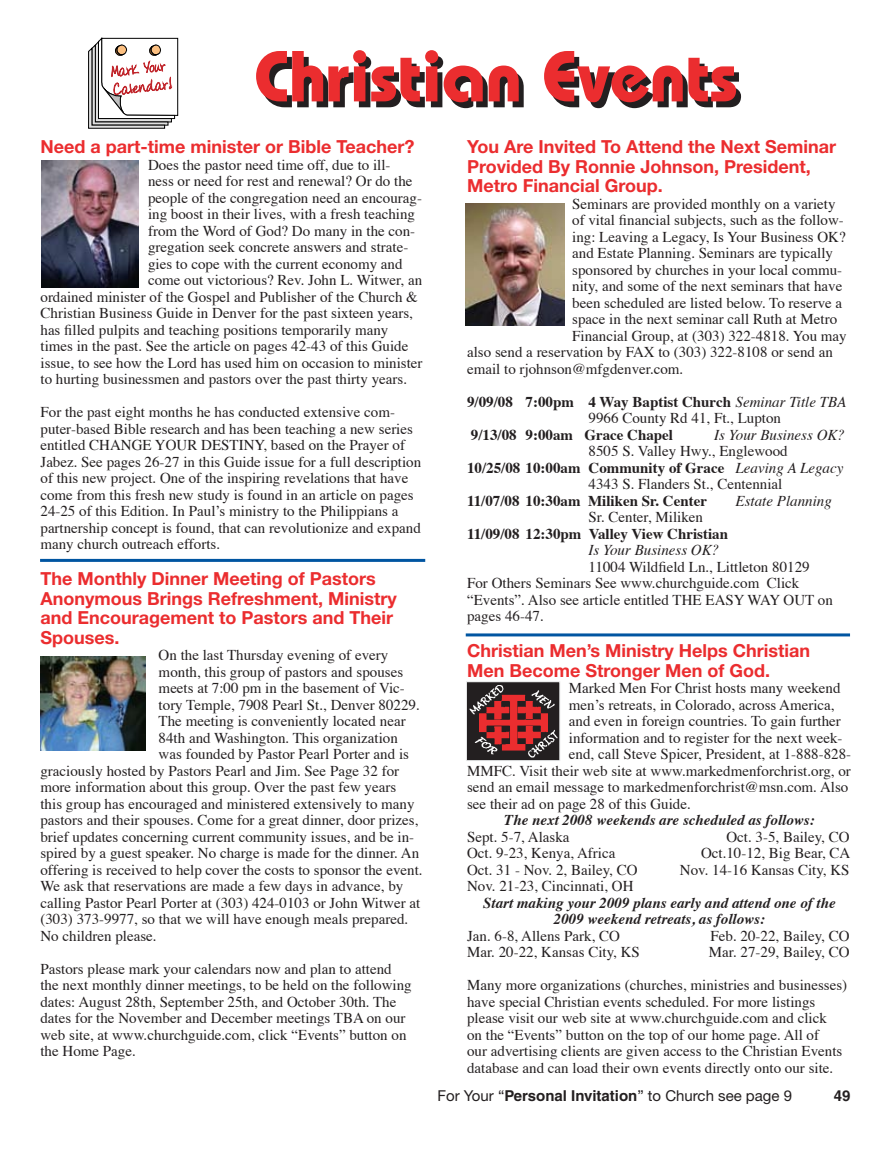
<style>
.page{position:relative;width:891px;height:1161px;background:#fff}
.page>*{position:absolute;margin:0;border:0;box-sizing:border-box;transform-origin:0 0}
.t1{font:700 72px "Bauhaus";color:#231f20}
.t2{font:700 18px/19.5px "Helvetica Neue";color:#eb2d2f}
.t3{font:15px/16.5px "Times";color:#231f20}
.t4{font:700 15px/16.5px "Times";color:#231f20}
.t5{font:italic 700 15px/16.5px "Times";color:#231f20;text-align:center}
.t6{font:italic 15px "Times";color:#231f20}
.t7{font:15px "Helvetica Neue";color:#231f20}
.t8{font:700 15px "Helvetica";color:#231f20}
.s1{font-weight:400;font-style:italic}
.s2{font-weight:400}
.s3{font-family:"Helvetica";font-weight:700}
</style>
<div class="page">
<svg style="left:88px;top:38px;width:90px;height:90px"></svg>
<img style="left:41px;top:160px;width:97px;height:128px">
<img style="left:40px;top:656px;width:105px;height:95px">
<img style="left:466px;top:203px;width:99px;height:122px">
<div style="left:466px;top:682px;width:94px;height:79px;background:#231f20"></div>
<div style="left:466px;top:681px;width:94px;height:80px;border:1px solid #e6e7e8"></div>
<img style="left:470px;top:685px;width:87px;height:72px">
<img style="left:479px;top:695px;width:69px;height:55px">
<hr style="left:40px;top:559px;width:385px;height:3px;background:#0055a1">
<hr style="left:466px;top:633px;width:384px;height:3px;background:#0055a1">
<h1 class="t1" style="left:259px;top:38px;width:485px">Christian Events</h1>
<p class="t2" style="left:40px;top:137px;width:375px">Need a part-time minister or Bible Teacher?</p>
<p class="t3" style="left:148px;top:155px;width:244px">Does the pastor need time off, due to ill-</p>
<p class="t3" style="left:148px;top:172px;width:266px">ness or need for rest and renewal? Or do the</p>
<p class="t3" style="left:148px;top:188px;width:276px">people of the congregation need an encourag-</p>
<p class="t3" style="left:148px;top:205px;width:269px">ing boost in their lives, with a fresh teaching</p>
<p class="t3" style="left:148px;top:221px;width:269px">from the Word of God? Do many in the con-</p>
<p class="t3" style="left:148px;top:238px;width:262px">gregation seek concrete answers and strate-</p>
<p class="t3" style="left:148px;top:254px;width:256px">gies to cope with the current economy and</p>
<p class="t3" style="left:148px;top:271px;width:276px">come out victorious? Rev. John L. Witwer, an</p>
<p class="t3" style="left:40px;top:287px;width:379px">ordained minister of the Gospel and Publisher of the Church &amp;</p>
<p class="t3" style="left:40px;top:304px;width:374px">Christian Business Guide in Denver for the past sixteen years,</p>
<p class="t3" style="left:40px;top:320px;width:349px">has filled pulpits and teaching positions temporarily many</p>
<p class="t3" style="left:40px;top:337px;width:369px">times in the past. See the article on pages 42-43 of this Guide</p>
<p class="t3" style="left:40px;top:353px;width:384px">issue, to see how the Lord has used him on occasion to minister</p>
<p class="t3" style="left:40px;top:370px;width:368px">to hurting businessmen and pastors over the past thirty years.</p>
<p class="t3" style="left:40px;top:403px;width:382px">For the past eight months he has conducted extensive com&shy;puter-based Bible research and has been teaching a new series entitled CHANGE YOUR DESTINY, based on the Prayer of Jabez. See pages 26-27 in this Guide issue for a full description of this new project. One of the inspiring revelations that have come from this fresh new study is found in an article on pages 24-25 of this Edition. In Paul’s ministry to the Philippians a partnership concept is found, that can revolutionize and expand many church outreach efforts.</p>
<p class="t2" style="left:40px;top:569px;width:358px">The Monthly Dinner Meeting of Pastors<br>Anonymous Brings Refreshment, Ministry and Encouragement to Pastors and Their<br>Spouses.</p>
<p class="t3" style="left:159px;top:646px;width:231px">On the last Thursday evening of every</p>
<p class="t3" style="left:159px;top:662px;width:246px">month, this group of pastors and spouses</p>
<p class="t3" style="left:159px;top:679px;width:248px">meets at 7:00 pm in the basement of Vic-</p>
<p class="t3" style="left:159px;top:695px;width:263px">tory Temple, 7908 Pearl St., Denver 80229.</p>
<p class="t3" style="left:159px;top:712px;width:249px">The meeting is conveniently located near</p>
<p class="t3" style="left:159px;top:728px;width:241px">84th and Washington. This organization</p>
<p class="t3" style="left:159px;top:745px;width:252px">was founded by Pastor Pearl Porter and is</p>
<p class="t3" style="left:40px;top:761px;width:360px">graciously hosted by Pastors Pearl and Jim. See Page 32 for</p>
<p class="t3" style="left:40px;top:778px;width:357px">more information about this group. Over the past few years</p>
<p class="t3" style="left:40px;top:794px;width:376px">this group has encouraged and ministered extensively to many</p>
<p class="t3" style="left:40px;top:811px;width:380px">pastors and their spouses. Come for a great dinner, door prizes,</p>
<p class="t3" style="left:40px;top:827px;width:375px">brief updates concerning current community issues, and be in-</p>
<p class="t3" style="left:40px;top:844px;width:380px">spired by a guest speaker. No charge is made for the dinner. An</p>
<p class="t3" style="left:40px;top:860px;width:384px">offering is received to help cover the costs to sponsor the event.</p>
<p class="t3" style="left:40px;top:877px;width:364px">We ask that reservations are made a few days in advance, by</p>
<p class="t3" style="left:40px;top:893px;width:381px">calling Pastor Pearl Porter at (303) 424-0103 or John Witwer at</p>
<p class="t3" style="left:40px;top:910px;width:369px">(303) 373-9977, so that we will have enough meals prepared.</p>
<p class="t3" style="left:40px;top:926px;width:118px">No children please.</p>
<p class="t3" style="left:40px;top:959px;width:373px">Pastors please mark your calendars now and plan to attend the next monthly dinner meetings, to be held on the following dates: August 28th, September 25th, and October 30th. The dates for the November and December meetings TBA on our web site, at www.churchguide.com, click “Events” button on the Home Page.</p>
<p class="t2" style="left:467px;top:137px;width:371px">You Are Invited To Attend the Next Seminar<br>Provided By Ronnie Johnson, President,<br>Metro Financial Group.</p>
<p class="t3" style="left:572px;top:194px;width:265px">Seminars are provided monthly on a variety</p>
<p class="t3" style="left:572px;top:211px;width:273px">of vital financial subjects, such as the follow-</p>
<p class="t3" style="left:572px;top:227px;width:275px">ing: Leaving a Legacy, Is Your Business OK?</p>
<p class="t3" style="left:572px;top:244px;width:262px">and Estate Planning. Seminars are typically</p>
<p class="t3" style="left:572px;top:260px;width:271px">sponsored by churches in your local commu-</p>
<p class="t3" style="left:572px;top:277px;width:272px">nity, and some of the next seminars that have</p>
<p class="t3" style="left:572px;top:293px;width:272px">been scheduled are listed below. To reserve a</p>
<p class="t3" style="left:572px;top:310px;width:266px">space in the next seminar call Ruth at Metro</p>
<p class="t3" style="left:572px;top:326px;width:276px">Financial Group, at (303) 322-4818. You may</p>
<p class="t3" style="left:467px;top:343px;width:367px">also send a reservation by FAX to (303) 322-8108 or send an</p>
<p class="t3" style="left:467px;top:359px;width:218px">email to rjohnson@mfgdenver.com.</p>
<p class="t4" style="left:589px;top:392px;width:259px;text-indent:-122px">9/09/08 7:00pm 4 Way Baptist Church <span class="s1">Seminar Title TBA<br></span><span class="s2">9966 County Rd 41, Ft., Lupton</span></p>
<p class="t4" style="left:471px;top:425px;width:204px">9/13/08 9:00am Grace Chapel</p>
<p class="t6" style="left:714px;top:421px;width:132px">Is Your Business OK?</p>
<p class="t3" style="left:589px;top:442px;width:201px">8505 S. Valley Hwy., Englewood</p>
<p class="t4" style="left:467px;top:458px;width:378px">10/25/08 10:00am Community of Grace <span class="s1">Leaving A Legacy</span></p>
<p class="t3" style="left:589px;top:475px;width:195px">4343 S. Flanders St., Centennial</p>
<p class="t4" style="left:467px;top:491px;width:242px">11/07/08 10:30am Miliken Sr. Center</p>
<p class="t6" style="left:736px;top:487px;width:98px">Estate Planning</p>
<p class="t3" style="left:589px;top:508px;width:116px">Sr. Center, Miliken</p>
<p class="t4" style="left:467px;top:524px;width:263px">11/09/08 12:30pm Valley View Christian</p>
<p class="t6" style="left:589px;top:537px;width:132px">Is Your Business OK?</p>
<p class="t3" style="left:467px;top:557px;width:367px;text-indent:122px">11004 Wildfield Ln., Littleton 80129<br>For Others Seminars See www.churchguide.com Click “Events”. Also see article entitled THE EASY WAY OUT on pages 46-47.</p>
<p class="t2" style="left:467px;top:641px;width:344px">Christian Men’s Ministry Helps Christian<br>Men Become Stronger Men of God.</p>
<p class="t3" style="left:569px;top:679px;width:273px">Marked Men For Christ hosts many weekend</p>
<p class="t3" style="left:569px;top:695px;width:267px">men’s retreats, in Colorado, across America,</p>
<p class="t3" style="left:569px;top:712px;width:273px">and even in foreign countries. To gain further</p>
<p class="t3" style="left:569px;top:728px;width:275px">information and to register for the next week-</p>
<p class="t3" style="left:569px;top:745px;width:284px">end, call Steve Spicer, President, at 1-888-828-</p>
<p class="t3" style="left:467px;top:761px;width:385px">MMFC. Visit their web site at www.markedmenforchrist.org, or</p>
<p class="t3" style="left:467px;top:778px;width:383px">send an email message to markedmenforchrist@msn.com. Also</p>
<p class="t3" style="left:467px;top:794px;width:225px">see their ad on page 28 of this Guide.</p>
<p class="t5" style="left:504px;top:811px;width:312px">The next 2008 weekends are scheduled as follows:</p>
<p class="t3" style="left:467px;top:827px;width:104px">Sept. 5-7, Alaska</p>
<p class="t3" style="left:726px;top:827px;width:125px">Oct. 3-5, Bailey, CO</p>
<p class="t3" style="left:467px;top:844px;width:150px">Oct. 9-23, Kenya, Africa</p>
<p class="t3" style="left:701px;top:844px;width:151px">Oct.10-12, Big Bear, CA</p>
<p class="t3" style="left:467px;top:860px;width:172px">Oct. 31 - Nov. 2, Bailey, CO</p>
<p class="t3" style="left:680px;top:860px;width:171px">Nov. 14-16 Kansas City, KS</p>
<p class="t3" style="left:467px;top:877px;width:168px">Nov. 21-23, Cincinnati, OH</p>
<p class="t5" style="left:483px;top:893px;width:354px">Start making your 2009 plans early and attend one of the<br>2009 weekend retreats, as follows:</p>
<p class="t3" style="left:467px;top:926px;width:154px">Jan. 6-8, Allens Park, CO</p>
<p class="t3" style="left:711px;top:926px;width:141px">Feb. 20-22, Bailey, CO</p>
<p class="t3" style="left:467px;top:943px;width:174px">Mar. 20-22, Kansas City, KS</p>
<p class="t3" style="left:709px;top:943px;width:142px">Mar. 27-29, Bailey, CO</p>
<p class="t3" style="left:467px;top:976px;width:382px">Many more organizations (churches, ministries and businesses) have special Christian events scheduled. For more listings please visit our web site at www.churchguide.com and click<br>on the “Events” button on the top of our home page. All of<br>our advertising clients are given access to the Christian Events database and can load their own events directly onto our site.</p>
<p class="t7" style="left:437px;top:1087px;width:356px">For Your “<span class="s3">Personal Invitation</span>” to Church see page 9</p>
<p class="t8" style="left:834px;top:1086px;width:18px">49</p>
</div>
